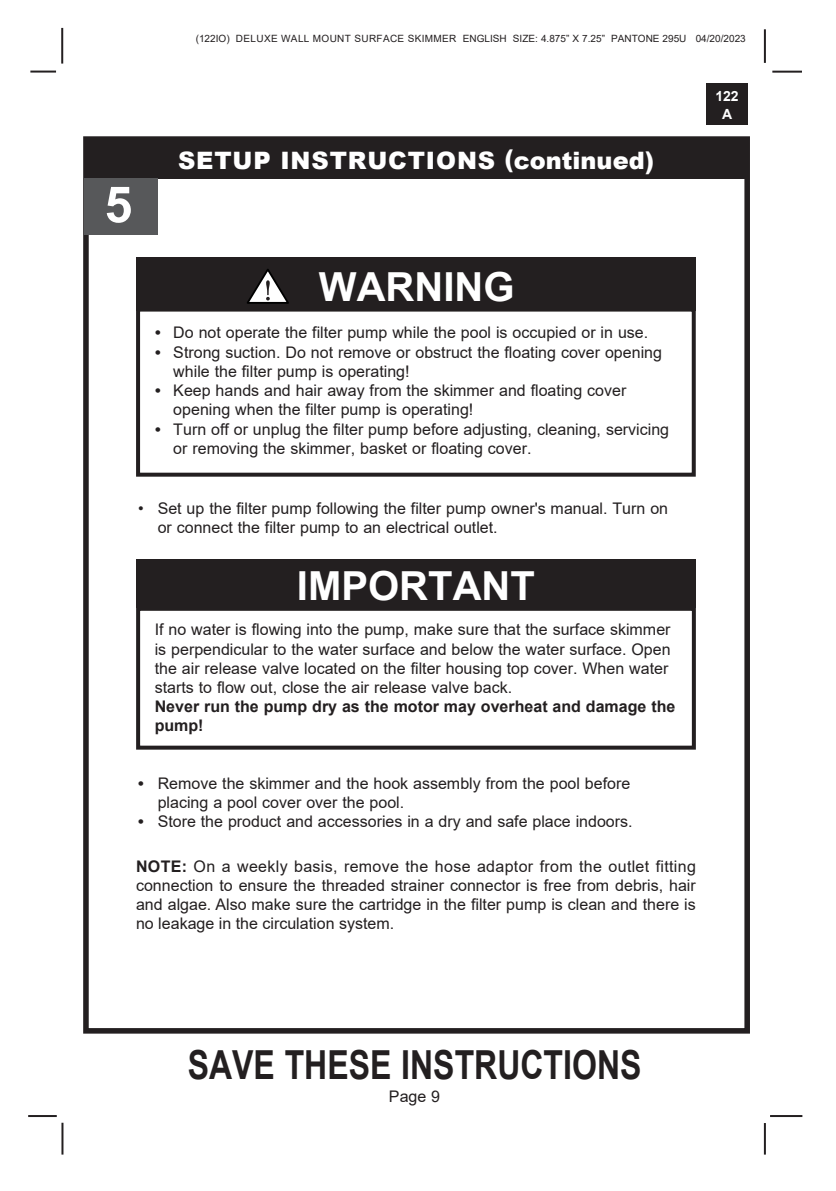
<style>
.page{position:relative;width:836px;height:1191px;background:#fff}
.page>*{position:absolute;margin:0;border:0;box-sizing:border-box;transform-origin:0 0}
.t1{font:700 50px "Arial";color:#fff}
.t2{font:700 40px "Arial";color:#231f20;scale:.8 1}
.t3{font:700 40px "Arial";color:#fff}
.t4{font:900 24px "Arial";letter-spacing:.035em;color:#fff}
.t5{font:16px/19.2px "Arial";color:#231f20}
.t6{font:700 16px/19.2px "Arial";color:#231f20}
.t7{font:700 14px/18px "Arial";color:#fff;text-align:center}
.t8{font:10px "Arial";color:#231f20}
.s1{font-weight:700}
</style>
<div class="page">
<hr style="left:769px;top:1115px;width:33px;height:2px;background:#231f20">
<hr style="left:772px;top:71px;width:29px;height:2px;background:#231f20">
<hr style="left:763px;top:29px;width:2px;height:34px;background:#231f20">
<hr style="left:763px;top:1123px;width:2px;height:31px;background:#231f20">
<div style="left:706px;top:84px;width:41px;height:41px;background:#231f20"></div>
<hr style="left:30px;top:71px;width:26px;height:2px;background:#231f20">
<hr style="left:61px;top:28px;width:2px;height:36px;background:#231f20">
<hr style="left:61px;top:1122px;width:2px;height:32px;background:#231f20">
<hr style="left:28px;top:1115px;width:29px;height:2px;background:#231f20">
<div style="left:83px;top:136px;width:666px;height:897px;border:6px solid #231f20"></div>
<div style="left:88px;top:140px;width:656px;height:39px;background:#231f20"></div>
<div style="left:136px;top:257px;width:559px;height:54px;background:#231f20"></div>
<div style="left:136px;top:307px;width:559px;height:169px;border:4px solid #231f20"></div>
<div style="left:136px;top:559px;width:559px;height:49px;background:#231f20"></div>
<div style="left:136px;top:607px;width:559px;height:142px;border:4px solid #231f20"></div>
<div style="left:84px;top:178px;width:74px;height:56px;background:#57585a"></div>
<svg style="left:247px;top:269px;width:42px;height:35px"></svg>
<p class="t8" style="left:196px;top:31px;width:551px">(122IO) DELUXE WALL MOUNT SURFACE SKIMMER ENGLISH SIZE: 4.875” X 7.25” PANTONE 295U 04/20/2023</p>
<p class="t1" style="left:104px;top:169px;width:29px">5</p>
<p class="t4" style="left:178px;top:143px;width:477px">SETUP INSTRUCTIONS (continued)</p>
<p class="t3" style="left:319px;top:259px;width:197px">WARNING</p>
<p class="t5" style="left:155px;top:323px;width:494px"><span class="s1">•</span> Do not operate the filter pump while the pool is occupied or in use.</p>
<p class="t5" style="left:173px;top:342px;width:490px;text-indent:-18px"><span class="s1">•</span> Strong suction. Do not remove or obstruct the floating cover opening while the filter pump is operating!</p>
<p class="t5" style="left:155px;top:381px;width:472px"><span class="s1">•</span> Keep hands and hair away from the skimmer and floating cover</p>
<p class="t5" style="left:173px;top:400px;width:301px">opening when the filter pump is operating!</p>
<p class="t5" style="left:173px;top:419px;width:497px;text-indent:-18px"><span class="s1">•</span> Turn off or unplug the filter pump before adjusting, cleaning, servicing or removing the skimmer, basket or floating cover.</p>
<p class="t5" style="left:158px;top:499px;width:511px;text-indent:-20px">• Set up the filter pump following the filter pump owner's manual. Turn on or connect the filter pump to an electrical outlet.</p>
<p class="t3" style="left:297px;top:558px;width:239px">IMPORTANT</p>
<p class="t5" style="left:155px;top:620px;width:517px">If no water is flowing into the pump, make sure that the surface skimmer is perpendicular to the water surface and below the water surface. Open the air release valve located on the filter housing top cover. When water starts to flow out, close the air release valve back.</p>
<p class="t6" style="left:155px;top:697px;width:522px">Never run the pump dry as the motor may overheat and damage the pump!</p>
<p class="t5" style="left:138px;top:773px;width:493px"><span class="s1">•</span> Remove the skimmer and the hook assembly from the pool before</p>
<p class="t5" style="left:158px;top:792px;width:248px">placing a pool cover over the pool.</p>
<p class="t5" style="left:138px;top:812px;width:496px"><span class="s1">•</span> Store the product and accessories in a dry and safe place indoors.</p>
<p class="t5" style="left:136px;top:856px;width:561px;text-align:justify"><span class="s1">NOTE:</span> On a weekly basis, remove the hose adaptor from the outlet fitting connection to ensure the threaded strainer connector is free from debris, hair and algae. Also make sure the cartridge in the filter pump is clean and there is no leakage in the circulation system.</p>
<p class="t7" style="left:715px;top:87px;width:25px">122<br>A</p>
<h2 class="t2" style="left:188px;top:1036px;width:568px">SAVE THESE INSTRUCTIONS</h2>
<p class="t5" style="left:389px;top:1087px;width:53px">Page 9</p>
</div>
